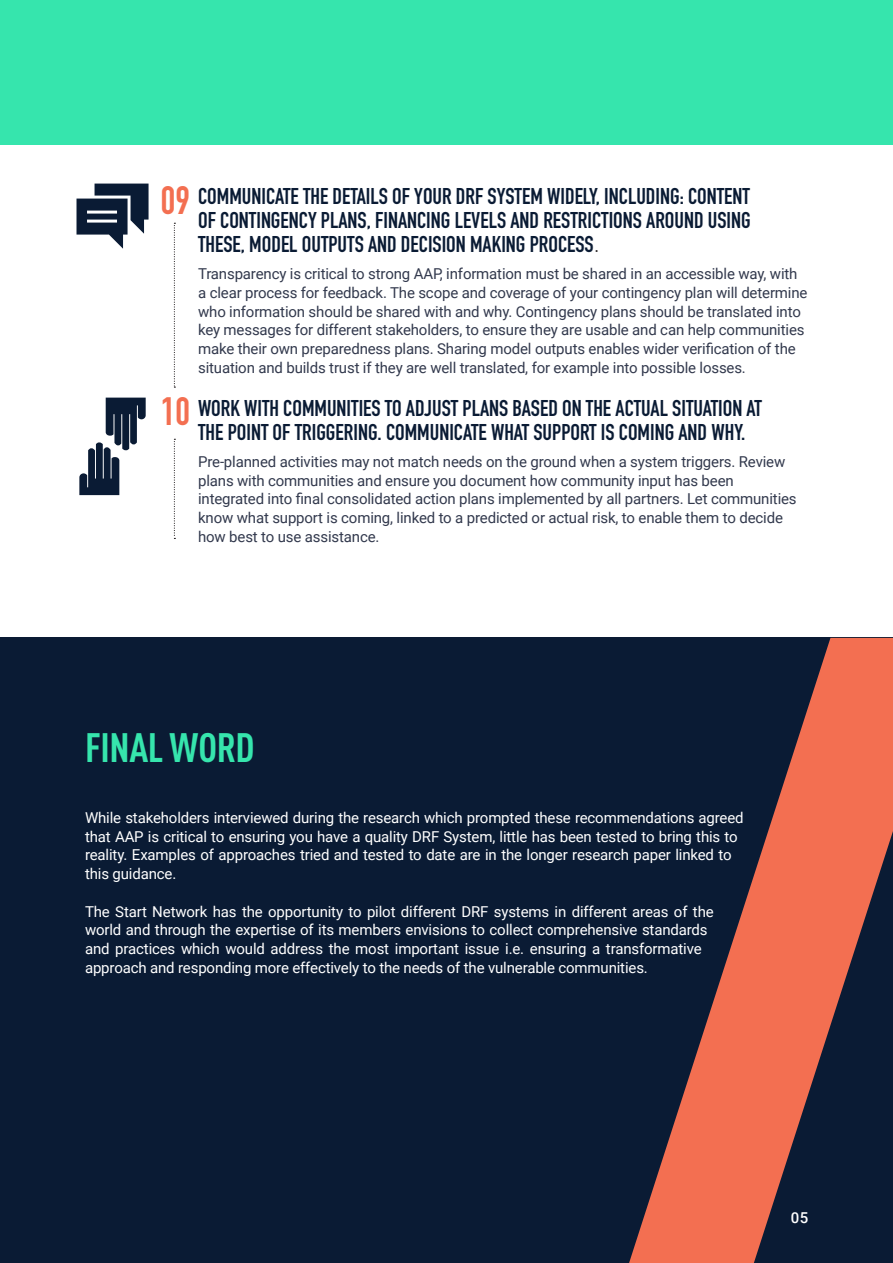
<style>
.page{position:relative;width:893px;height:1263px;background:#fff}
.page>*{position:absolute;margin:0;border:0;box-sizing:border-box;transform-origin:0 0}
.t1{font:700 condensed 40.5px "DINOT";letter-spacing:-.01em;color:#36e5ad}
.t2{font:700 39px "DIN Condensed";color:#f36f51}
.t3{font:700 22.5px/24px "DIN Condensed";color:#0a1b34;text-align:justify}
.body_copy{font:15px/18.8px "Roboto";letter-spacing:-.01em;color:#32394d}
.body_copy-2{font:15px/18.8px "Roboto";letter-spacing:-.01em;color:#fff}
.t4{font:500 15px "Roboto";color:#fff}
.s1{font-family:"Times";font-weight:400;font-size:18px;color:#231f20}
</style>
<div class="page">
<div style="left:0;top:0;width:893px;height:145px;background:#36e5ad"></div>
<div style="left:0;top:638px;width:893px;height:625px;background:#0a1b34"></div>
<svg style="left:629px;top:638px;width:264px;height:625px"></svg>
<svg style="left:174px;top:223px;width:1px;height:165px"></svg>
<svg style="left:174px;top:439px;width:1px;height:100px"></svg>
<svg style="left:77px;top:184px;width:72px;height:65px"></svg>
<svg style="left:79px;top:398px;width:67px;height:97px"></svg>
<p class="t2" style="left:161px;top:174px;width:31px">09</p>
<p class="t2" style="left:161px;top:385px;width:31px">10</p>
<p class="t3" style="left:198px;top:184px;width:554px">COMMUNICATE THE DETAILS OF YOUR DRF SYSTEM WIDELY, INCLUDING: CONTENT OF CONTINGENCY PLANS, FINANCING LEVELS AND RESTRICTIONS AROUND USING THESE, MODEL OUTPUTS AND DECISION MAKING PROCESS<span class="s1">.</span></p>
<p class="body_copy" style="left:198px;top:264px;width:611px">Transparency is critical to strong AAP, information must be shared in an accessible way, with a clear process for feedback. The scope and coverage of your contingency plan will determine who information should be shared with and why. Contingency plans should be translated into key messages for different stakeholders, to ensure they are usable and can help communities make their own preparedness plans. Sharing model outputs enables wider verification of the situation and builds trust if they are well translated, for example into possible losses.</p>
<p class="t3" style="left:198px;top:396px;width:565px">WORK WITH COMMUNITIES TO ADJUST PLANS BASED ON THE ACTUAL SITUATION AT<br>THE POINT OF TRIGGERING. COMMUNICATE WHAT SUPPORT IS COMING AND WHY.</p>
<p class="body_copy" style="left:198px;top:452px;width:600px">Pre-planned activities may not match needs on the ground when a system triggers. Review plans with communities and ensure you document how community input has been integrated into final consolidated action plans implemented by all partners. Let communities know what support is coming, linked to a predicted or actual risk, to enable them to decide how best to use assistance.</p>
<p class="t1" style="left:85px;top:718px;width:171px">FINAL WORD</p>
<p class="body_copy-2" style="left:85px;top:807px;width:660px">While stakeholders interviewed during the research which prompted these recommendations agreed that AAP is critical to ensuring you have a quality DRF System, little has been tested to bring this to reality. Examples of approaches tried and tested to date are in the longer research paper linked to this guidance.</p>
<p class="body_copy-2" style="left:85px;top:901px;width:630px">The Start Network has the opportunity to pilot different DRF systems in different areas of the world and through the expertise of its members envisions to collect comprehensive standards and practices which would address the most important issue i.e. ensuring a transformative approach and responding more effectively to the needs of the vulnerable communities.</p>
<p class="t4" style="left:791px;top:1207px;width:19px">05</p>
</div>
